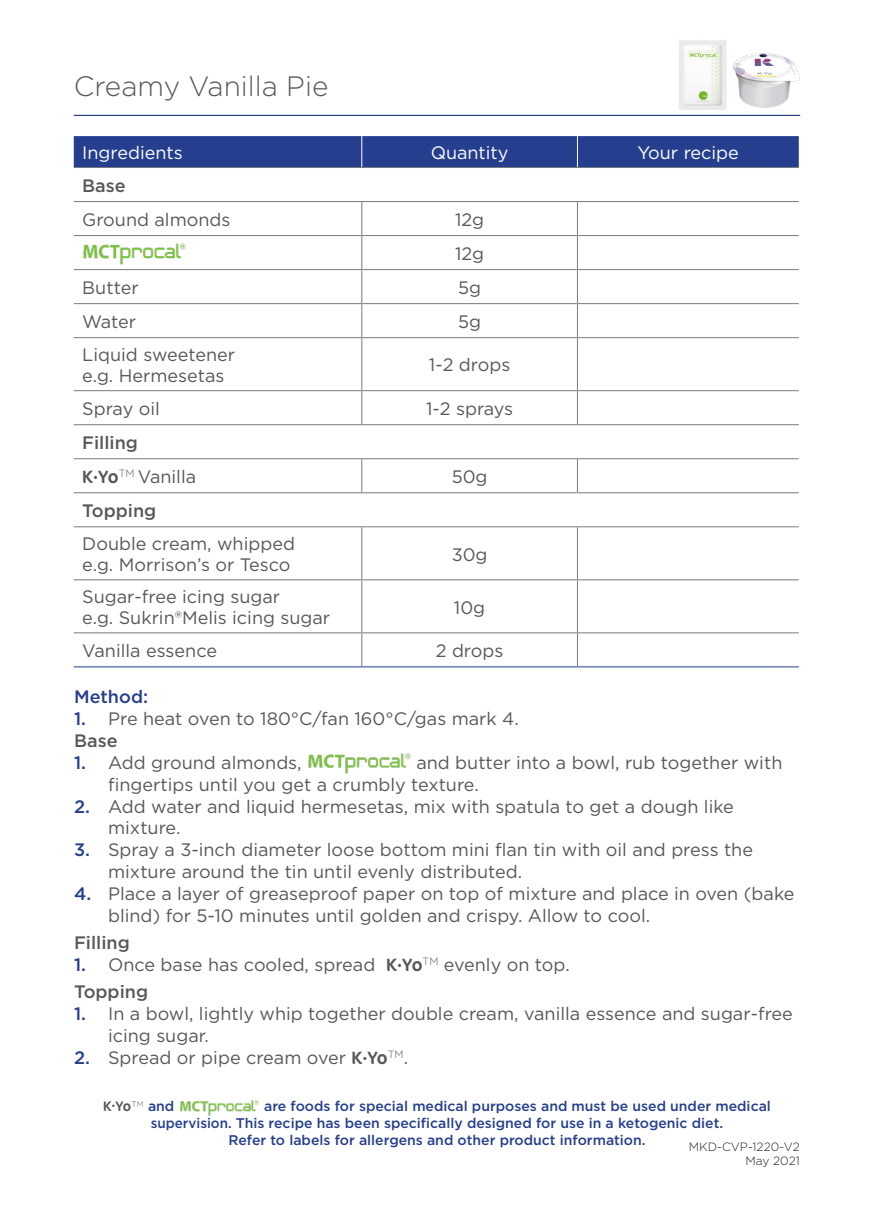
<style>
.page{position:relative;width:874px;height:1225px;background:#fff}
.page>*{position:absolute;margin:0;border:0;box-sizing:border-box;transform-origin:0 0}
.t1{font:300 28px "Gotham";color:#57585a}
.t2{font:18px/21.6px "Gotham";color:#57585a}
.t3{font:500 18px "Gotham";color:#57585a}
.t4{font:18px "Gotham";color:#fff}
.t5{font:500 18px "Gotham";color:#253f8e}
.t6{font:500 14px "Gotham";color:#253f8e}
.t7{font:500 14px "Gotham";color:#253f8e;scale:.96 1}
.t8{font:14px "Cocon Pro";color:#57585a}
.t9{font:300 12px "Gotham";color:#231f20}
.s1{font-family:"Cocon Pro"}
.s2{font-weight:500;color:#253f8e}
.s3{font-family:"Gotham";font-weight:500;color:#253f8e}
</style>
<div class="page">
<hr style="left:74px;top:115px;width:725px;height:1px;background:#253f8e">
<div style="left:74px;top:136px;width:724px;height:31px;background:#253f8e"></div>
<hr style="left:361px;top:136px;width:1px;height:31px;background:#fff">
<hr style="left:576px;top:136px;width:1px;height:31px;background:#fff">
<hr style="left:74px;top:167px;width:287px;height:1px;background:#787a7d">
<hr style="left:361px;top:167px;width:216px;height:1px;background:#787a7d">
<hr style="left:577px;top:167px;width:221px;height:1px;background:#787a7d">
<hr style="left:74px;top:201px;width:287px;height:1px;background:#787a7d">
<hr style="left:361px;top:201px;width:216px;height:1px;background:#787a7d">
<hr style="left:361px;top:202px;width:1px;height:33px;background:#787a7d">
<hr style="left:577px;top:201px;width:221px;height:1px;background:#787a7d">
<hr style="left:576px;top:202px;width:1px;height:33px;background:#787a7d">
<hr style="left:361px;top:236px;width:1px;height:33px;background:#787a7d">
<hr style="left:576px;top:236px;width:1px;height:33px;background:#787a7d">
<hr style="left:361px;top:270px;width:1px;height:33px;background:#787a7d">
<hr style="left:576px;top:270px;width:1px;height:33px;background:#787a7d">
<hr style="left:361px;top:304px;width:1px;height:33px;background:#787a7d">
<hr style="left:576px;top:304px;width:1px;height:33px;background:#787a7d">
<hr style="left:361px;top:338px;width:1px;height:52px;background:#787a7d">
<hr style="left:576px;top:338px;width:1px;height:52px;background:#787a7d">
<hr style="left:361px;top:391px;width:1px;height:33px;background:#787a7d">
<hr style="left:576px;top:391px;width:1px;height:33px;background:#787a7d">
<hr style="left:361px;top:459px;width:1px;height:33px;background:#787a7d">
<hr style="left:576px;top:459px;width:1px;height:33px;background:#787a7d">
<hr style="left:361px;top:527px;width:1px;height:52px;background:#787a7d">
<hr style="left:576px;top:527px;width:1px;height:52px;background:#787a7d">
<hr style="left:361px;top:580px;width:1px;height:52px;background:#787a7d">
<hr style="left:576px;top:580px;width:1px;height:52px;background:#787a7d">
<hr style="left:361px;top:633px;width:1px;height:33px;background:#787a7d">
<hr style="left:576px;top:633px;width:1px;height:33px;background:#787a7d">
<hr style="left:74px;top:235px;width:287px;height:1px;background:#787a7d">
<hr style="left:361px;top:235px;width:216px;height:1px;background:#787a7d">
<hr style="left:577px;top:235px;width:221px;height:1px;background:#787a7d">
<hr style="left:74px;top:269px;width:287px;height:1px;background:#787a7d">
<hr style="left:361px;top:269px;width:216px;height:1px;background:#787a7d">
<hr style="left:577px;top:269px;width:221px;height:1px;background:#787a7d">
<hr style="left:74px;top:303px;width:287px;height:1px;background:#787a7d">
<hr style="left:361px;top:303px;width:216px;height:1px;background:#787a7d">
<hr style="left:577px;top:303px;width:221px;height:1px;background:#787a7d">
<hr style="left:74px;top:337px;width:287px;height:1px;background:#787a7d">
<hr style="left:361px;top:337px;width:216px;height:1px;background:#787a7d">
<hr style="left:577px;top:337px;width:221px;height:1px;background:#787a7d">
<hr style="left:74px;top:390px;width:287px;height:1px;background:#787a7d">
<hr style="left:361px;top:390px;width:216px;height:1px;background:#787a7d">
<hr style="left:577px;top:390px;width:221px;height:1px;background:#787a7d">
<hr style="left:74px;top:424px;width:287px;height:1px;background:#787a7d">
<hr style="left:361px;top:424px;width:216px;height:1px;background:#787a7d">
<hr style="left:577px;top:424px;width:221px;height:1px;background:#787a7d">
<hr style="left:74px;top:458px;width:287px;height:1px;background:#787a7d">
<hr style="left:361px;top:458px;width:216px;height:1px;background:#787a7d">
<hr style="left:577px;top:458px;width:221px;height:1px;background:#787a7d">
<hr style="left:74px;top:492px;width:287px;height:1px;background:#787a7d">
<hr style="left:361px;top:492px;width:216px;height:1px;background:#787a7d">
<hr style="left:577px;top:492px;width:221px;height:1px;background:#787a7d">
<hr style="left:74px;top:526px;width:287px;height:1px;background:#787a7d">
<hr style="left:361px;top:526px;width:216px;height:1px;background:#787a7d">
<hr style="left:577px;top:526px;width:221px;height:1px;background:#787a7d">
<hr style="left:74px;top:579px;width:287px;height:1px;background:#787a7d">
<hr style="left:361px;top:579px;width:216px;height:1px;background:#787a7d">
<hr style="left:577px;top:579px;width:221px;height:1px;background:#787a7d">
<hr style="left:74px;top:632px;width:287px;height:1px;background:#787a7d">
<hr style="left:361px;top:632px;width:216px;height:1px;background:#787a7d">
<hr style="left:577px;top:632px;width:221px;height:1px;background:#787a7d">
<hr style="left:74px;top:666px;width:287px;height:1px;background:#253f8e">
<hr style="left:361px;top:666px;width:216px;height:1px;background:#253f8e">
<hr style="left:577px;top:666px;width:221px;height:1px;background:#253f8e">
<img style="left:733px;top:53px;width:67px;height:55px">
<img style="left:308px;top:753px;width:103px;height:21px">
<img style="left:679px;top:40px;width:48px;height:70px">
<img style="left:83px;top:243px;width:103px;height:22px">
<img style="left:180px;top:1100px;width:79px;height:16px">
<p class="t1" style="left:74px;top:68px;width:256px">Creamy Vanilla Pie</p>
<p class="t4" style="left:82px;top:141px;width:102px">Ingredients</p>
<p class="t4" style="left:430px;top:141px;width:79px">Quantity</p>
<p class="t4" style="left:637px;top:141px;width:103px">Your recipe</p>
<p class="t3" style="left:82px;top:174px;width:45px">Base</p>
<p class="t2" style="left:82px;top:208px;width:150px">Ground almonds</p>
<p class="t2" style="left:455px;top:208px;width:31px">12g</p>
<p class="t2" style="left:455px;top:242px;width:31px">12g</p>
<p class="t2" style="left:82px;top:276px;width:58px">Butter</p>
<p class="t2" style="left:458px;top:276px;width:24px">5g</p>
<p class="t2" style="left:82px;top:310px;width:55px">Water</p>
<p class="t2" style="left:458px;top:310px;width:24px">5g</p>
<p class="t2" style="left:82px;top:343px;width:154px">Liquid sweetener</p>
<p class="t2" style="left:82px;top:365px;width:144px">e.g. Hermesetas</p>
<p class="t2" style="left:428px;top:354px;width:83px">1-2 drops</p>
<p class="t2" style="left:82px;top:397px;width:79px">Spray oil</p>
<p class="t2" style="left:426px;top:397px;width:89px">1-2 sprays</p>
<p class="t3" style="left:82px;top:431px;width:57px">Filling</p>
<p class="t2" style="left:82px;top:465px;width:115px"><span class="s1">K</span><sup>.</sup><span class="s1">Yo</span><sup>TM</sup> Vanilla</p>
<p class="t2" style="left:451px;top:465px;width:37px">50g</p>
<p class="t3" style="left:82px;top:499px;width:75px">Topping</p>
<p class="t2" style="left:82px;top:532px;width:214px">Double cream, whipped</p>
<p class="t2" style="left:82px;top:554px;width:209px">e.g. Morrison’s or Tesco</p>
<p class="t2" style="left:451px;top:543px;width:37px">30g</p>
<p class="t2" style="left:82px;top:585px;width:199px">Sugar-free icing sugar</p>
<p class="t2" style="left:82px;top:607px;width:249px">e.g. Sukrin®Melis icing sugar</p>
<p class="t2" style="left:454px;top:596px;width:33px">10g</p>
<p class="t2" style="left:82px;top:639px;width:136px">Vanilla essence</p>
<p class="t2" style="left:435px;top:639px;width:69px">2 drops</p>
<p class="t5" style="left:74px;top:685px;width:75px">Method:</p>
<p class="t2" style="left:74px;top:708px;width:446px"><span class="s2">1.</span> Pre heat oven to 180°C/fan 160°C/gas mark 4.</p>
<p class="t3" style="left:74px;top:729px;width:45px">Base</p>
<p class="t2" style="left:74px;top:751px;width:229px"><span class="s2">1.</span> Add ground almonds,</p>
<p class="t2" style="left:416px;top:751px;width:367px">and butter into a bowl, rub together with</p>
<p class="t2" style="left:108px;top:773px;width:372px">fingertips until you get a crumbly texture.</p>
<p class="t2" style="left:108px;top:795px;width:627px;text-indent:-34px"><span class="s2">2.</span> Add water and liquid hermesetas, mix with spatula to get a dough like mixture.</p>
<p class="t2" style="left:108px;top:838px;width:646px;text-indent:-34px"><span class="s2">3.</span> Spray a 3-inch diameter loose bottom mini flan tin with oil and press the mixture around the tin until evenly distributed.</p>
<p class="t2" style="left:108px;top:882px;width:687px;text-indent:-34px"><span class="s2">4.</span> Place a layer of greaseproof paper on top of mixture and place in oven (bake blind) for 5-10 minutes until golden and crispy. Allow to cool.</p>
<p class="t3" style="left:74px;top:930px;width:57px">Filling</p>
<p class="t2" style="left:74px;top:953px;width:497px"><span class="s2">1.</span> Once base has cooled, spread <span class="s1">K</span><sup>.</sup><span class="s1">Yo</span><sup>TM</sup> evenly on top.</p>
<p class="t3" style="left:74px;top:980px;width:75px">Topping</p>
<p class="t2" style="left:108px;top:1002px;width:686px;text-indent:-34px"><span class="s2">1.</span> In a bowl, lightly whip together double cream, vanilla essence and sugar-free icing sugar.</p>
<p class="t2" style="left:74px;top:1046px;width:335px"><span class="s2">2.</span> Spread or pipe cream over <span class="s1">K</span><sup>.</sup><span class="s1">Yo</span><sup>TM</sup>.</p>
<p class="t8" style="left:103px;top:1097px;width:73px">K.Yo<sup>TM</sup> <span class="s3">and</span></p>
<p class="t6" style="left:264px;top:1097px;width:508px">are foods for special medical purposes and must be used under medical</p>
<p class="t7" style="left:151px;top:1114px;width:597px">supervision. This recipe has been specifically designed for use in a ketogenic diet.</p>
<p class="t6" style="left:228px;top:1130px;width:418px">Refer to labels for allergens and other product information.</p>
<p class="t9" style="left:688px;top:1139px;width:112px">MKD-CVP-1220-V2</p>
<p class="t9" style="left:745px;top:1153px;width:56px">May 2021</p>
</div>
